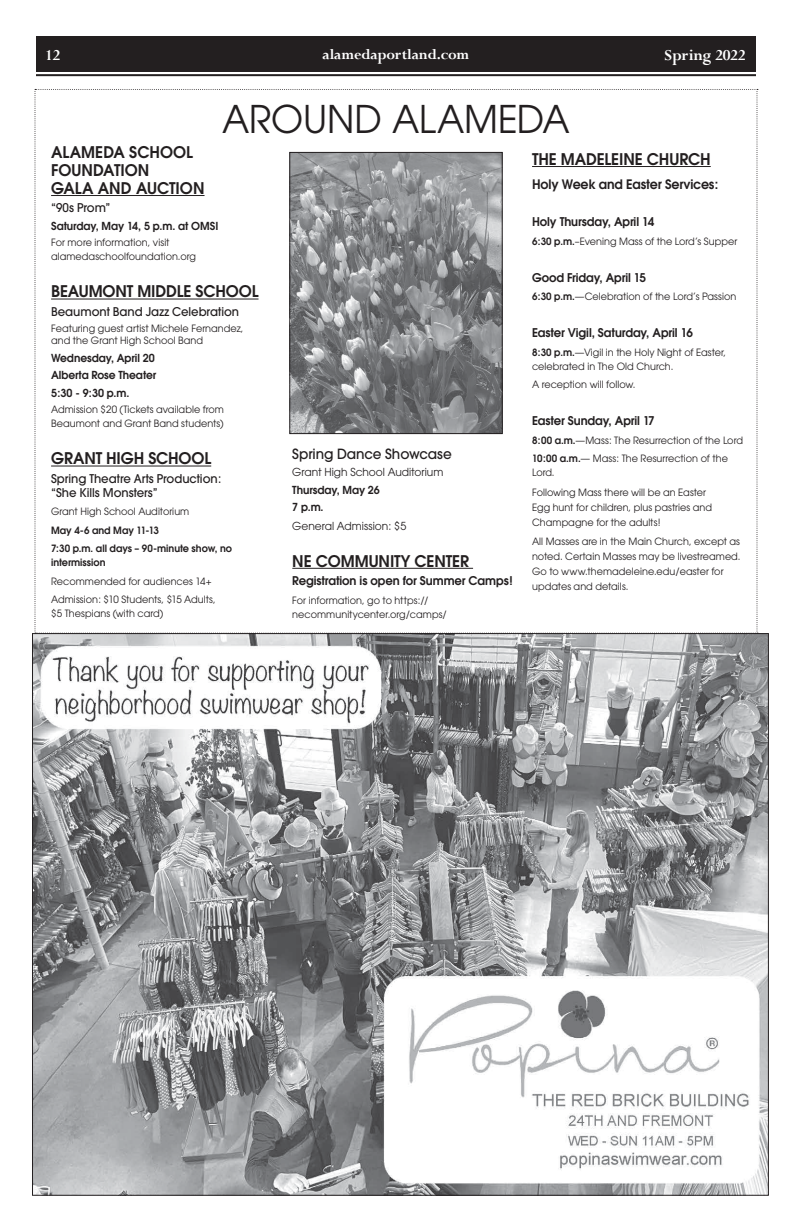
<style>
.page{position:relative;width:792px;height:1224px;background:#fff}
.page>*{position:absolute;margin:0;border:0;box-sizing:border-box;transform-origin:0 0}
.t1{font:38px "Avant Garde";letter-spacing:-.005em;color:#231f20}
.t2{font:700 17px "Perpetua";letter-spacing:-.01em;color:#fff}
.t3{font:600 16px/18px "Avant Garde";letter-spacing:-.01em;color:#231f20}
.t4{font:700 16px "Perpetua";letter-spacing:-.01em;color:#fff}
.t5{font:500 14px "Avant Garde";letter-spacing:-.01em;color:#231f20}
.t6{font:600 13px "Avant Garde";letter-spacing:-.015em;color:#231f20}
.t7{font:600 12px "Avant Garde";letter-spacing:-.01em;color:#231f20}
.t8{font:500 12px/14px "Avant Garde";letter-spacing:-.005em;color:#231f20}
.t9{font:600 11px/17.5px "Avant Garde";letter-spacing:-.005em;color:#231f20}
.t10{font:11px "Avant Garde";color:#231f20}
.t11{font:10px/14px "Avant Garde";color:#231f20}
.t12{font:600 10px/18.5px "Avant Garde";color:#231f20}
.s1{font-weight:600}
</style>
<div class="page">
<div style="left:36px;top:36px;width:720px;height:35px;background:#231f20"></div>
<hr style="left:36px;top:74px;width:720px;height:2px;background:#231f20">
<img style="left:34px;top:635px;width:733px;height:559px">
<svg style="left:34px;top:89px;width:724px;height:545px"></svg>
<hr style="left:51px;top:195px;width:154px;height:1px;background:#231f20">
<hr style="left:51px;top:299px;width:208px;height:1px;background:#231f20">
<hr style="left:51px;top:466px;width:160px;height:1px;background:#231f20">
<hr style="left:292px;top:568px;width:181px;height:1px;background:#231f20">
<hr style="left:532px;top:166px;width:179px;height:1px;background:#231f20">
<img style="left:291px;top:154px;width:210px;height:278px">
<div style="left:289px;top:152px;width:214px;height:282px;border:1px solid #231f20"></div>
<h2 class="t2" style="left:45px;top:44px;width:17px">12</h2>
<h3 class="t4" style="left:323px;top:44px;width:148px">alamedaportland.com</h3>
<h2 class="t2" style="left:664px;top:44px;width:83px">Spring 2022</h2>
<h1 class="t1" style="left:222px;top:96px;width:349px">AROUND ALAMEDA</h1>
<h3 class="t3" style="left:51px;top:143px;width:155px">ALAMEDA SCHOOL<br>FOUNDATION<br>GALA AND AUCTION</h3>
<p class="t8" style="left:51px;top:201px;width:61px">“90s Prom”</p>
<p class="t9" style="left:51px;top:217px;width:169px">Saturday, May 14, 5 p.m. at OMSI</p>
<p class="t11" style="left:51px;top:236px;width:146px">For more information, visit alamedaschoolfoundation.org</p>
<h3 class="t3" style="left:51px;top:282px;width:209px">BEAUMONT MIDDLE SCHOOL</h3>
<p class="t8" style="left:51px;top:305px;width:190px">Beaumont Band Jazz Celebration</p>
<p class="t11" style="left:51px;top:323px;width:194px;line-height:12px">Featuring guest artist Michele Fernandez, and the Grant High School Band</p>
<p class="t9" style="left:51px;top:349px;width:107px">Wednesday, April 20<br>Alberta Rose Theater<br>5:30 - 9:30 p.m.</p>
<p class="t11" style="left:51px;top:403px;width:174px">Admission $20 (Tickets available from<br>Beaumont and Grant Band students)</p>
<h3 class="t3" style="left:51px;top:449px;width:162px">GRANT HIGH SCHOOL</h3>
<p class="t8" style="left:51px;top:472px;width:172px">Spring Theatre Arts Production: “She Kills Monsters”</p>
<p class="t11" style="left:51px;top:505px;width:140px">Grant High School Auditorium</p>
<p class="t12" style="left:51px;top:521px;width:182px">May 4-6 and May 11-13<br>7:30 p.m. all days – 90-minute show, no</p>
<p class="t12" style="left:51px;top:553px;width:56px">intermission</p>
<p class="t11" style="left:51px;top:572px;width:166px;line-height:18.5px">Recommended for audiences 14+<br>Admission: $10 Students, $15 Adults,</p>
<p class="t11" style="left:51px;top:607px;width:114px">$5 Thespians (with card)</p>
<h3 class="t5" style="left:292px;top:445px;width:161px">Spring Dance Showcase</h3>
<p class="t10" style="left:292px;top:466px;width:153px">Grant High School Auditorium</p>
<p class="t9" style="left:292px;top:481px;width:89px">Thursday, May 26<br>7 p.m.</p>
<p class="t10" style="left:292px;top:519px;width:116px">General Admission: $5</p>
<h3 class="t3" style="left:292px;top:552px;width:178px">NE COMMUNITY CENTER</h3>
<p class="t7" style="left:292px;top:573px;width:222px">Registration is open for Summer Camps!</p>
<p class="t11" style="left:292px;top:593px;width:156px">For information, go to https:// necommunitycenter.org/camps/</p>
<h3 class="t3" style="left:532px;top:150px;width:180px">THE MADELEINE CHURCH</h3>
<h3 class="t6" style="left:532px;top:176px;width:188px">Holy Week and Easter Services:</h3>
<p class="t7" style="left:532px;top:214px;width:124px">Holy Thursday, April 14</p>
<p class="t11" style="left:532px;top:234px;width:207px"><span class="s1">6:30 p.m.</span>–Evening Mass of the Lord’s Supper</p>
<p class="t7" style="left:532px;top:270px;width:116px">Good Friday, April 15</p>
<p class="t11" style="left:532px;top:290px;width:206px"><span class="s1">6:30 p.m.</span>—Celebration of the Lord’s Passion</p>
<p class="t7" style="left:532px;top:325px;width:162px">Easter Vigil, Saturday, April 16</p>
<p class="t11" style="left:532px;top:345px;width:196px"><span class="s1">8:30 p.m.</span>—Vigil in the Holy Night of Easter, celebrated in The Old Church.</p>
<p class="t11" style="left:532px;top:378px;width:105px">A reception will follow.</p>
<p class="t7" style="left:532px;top:413px;width:124px">Easter Sunday, April 17</p>
<p class="t11" style="left:532px;top:431px;width:212px;line-height:18.5px"><span class="s1">8:00 a.m.</span>—Mass: The Resurrection of the Lord<br><span class="s1">10:00 a.m.</span>— Mass: The Resurrection of the</p>
<p class="t11" style="left:532px;top:463px;width:176px;line-height:19.5px">Lord.<br>Following Mass there will be an Easter</p>
<p class="t11" style="left:532px;top:500px;width:182px;line-height:15px">Egg hunt for children, plus pastries and<br>Champagne for the adults!</p>
<p class="t11" style="left:532px;top:534px;width:210px;line-height:15px">All Masses are in the Main Church, except as noted. Certain Masses may be livestreamed.<br>Go to www.themadeleine.edu/easter for updates and details.</p>
</div>
